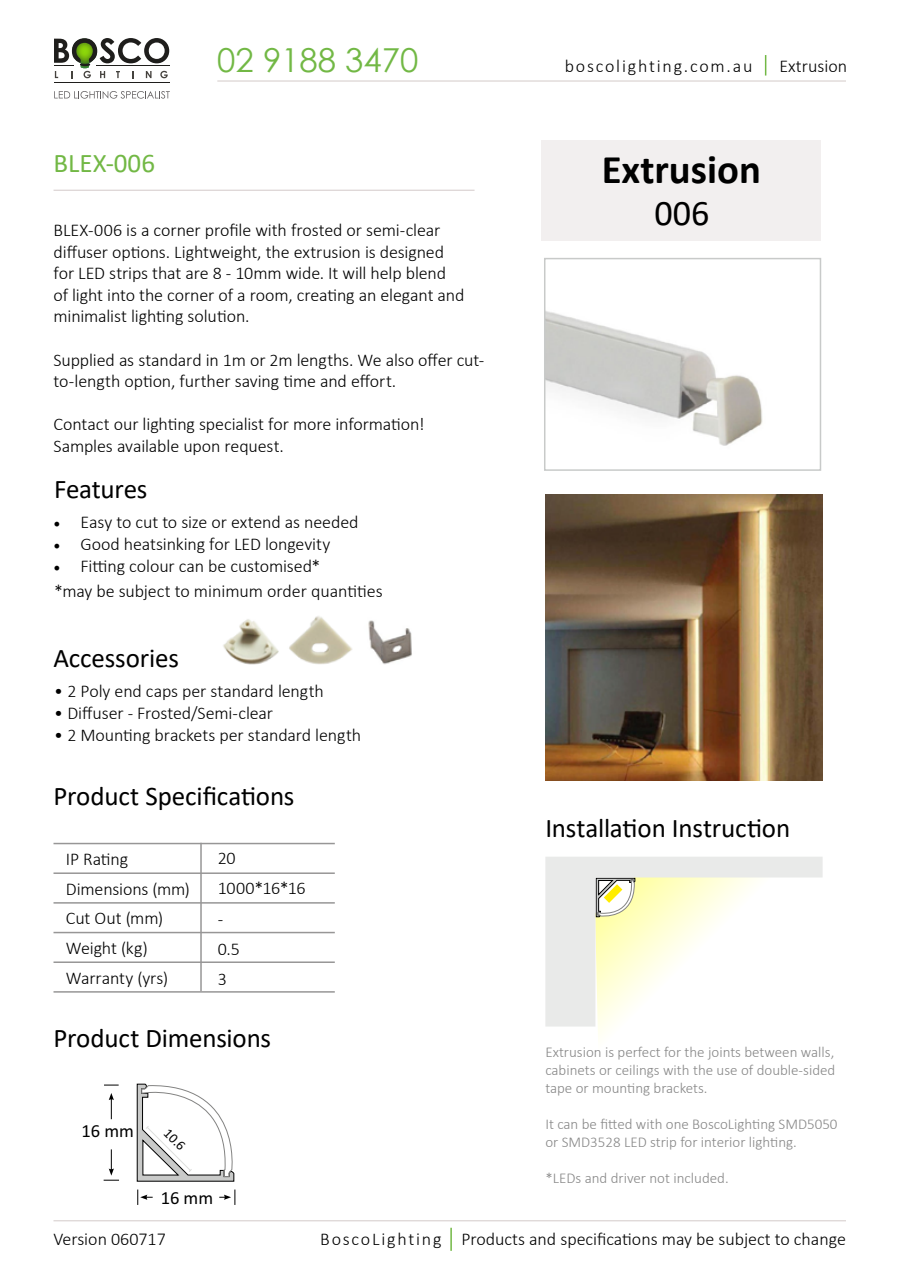
<style>
.page{position:relative;width:900px;height:1275px;background:#fff}
.page>*{position:absolute;margin:0;border:0;box-sizing:border-box;transform-origin:0 0}
.t1{font:700 40.8px "Calibri";color:#000}
.t2{font:36.15px "Calibri";color:#000}
.t3{font:33px "Century Gothic";color:#72b845}
.t4{font:27px "Calibri";letter-spacing:-.005em;color:#000}
.t5{font:27px "Calibri";color:#72b845}
.t6{font:18.45px "Calibri";color:#000}
.t7{font:300 18px/21.6px "Calibri";letter-spacing:-.005em;color:#000}
.t8{font:300 18px "Calibri";letter-spacing:.1em;color:#000}
.t9{font:300 15px/18px "Calibri";color:#878787;text-align:justify}
.t10{font:13.8px "Calibri";color:#000}
.s1{font-family:"Minion Pro";font-weight:400}
</style>
<div class="page">
<div style="left:541px;top:140px;width:280px;height:100px;background:#f2efef"></div>
<hr style="left:54px;top:82px;width:115px;height:1px;background:#1f1e1c">
<svg style="left:54px;top:38px;width:115px;height:40px"></svg>
<svg style="left:54px;top:91px;width:116px;height:8px"></svg>
<svg style="left:765px;top:55px;width:1px;height:21px"></svg>
<hr style="left:217px;top:81px;width:629px;height:1px;background:#d3cac9">
<hr style="left:54px;top:1221px;width:792px;height:1px;background:#d3cac9">
<hr style="left:450px;top:1228px;width:2px;height:23px;background:#72b845">
<svg style="left:545px;top:857px;width:278px;height:170px;fill:#e9eae9"></svg>
<svg style="left:595px;top:874px;width:211px;height:163px"></svg>
<hr style="left:54px;top:872px;width:281px;height:2px;background:#979696">
<hr style="left:54px;top:902px;width:281px;height:2px;background:#979696">
<hr style="left:54px;top:932px;width:281px;height:1px;background:#979696">
<hr style="left:54px;top:961px;width:281px;height:2px;background:#979696">
<hr style="left:54px;top:991px;width:281px;height:2px;background:#979696">
<hr style="left:54px;top:843px;width:281px;height:1px;background:#979696">
<hr style="left:200px;top:843px;width:2px;height:148px;background:#979696">
<hr style="left:54px;top:190px;width:421px;height:1px;background:#d3cac9">
<img style="left:547px;top:311px;width:216px;height:135px">
<div style="left:544px;top:258px;width:277px;height:213px;border:2px solid #c8cac9"></div>
<svg style="left:138px;top:1190px;width:15px;height:15px"></svg>
<svg style="left:219px;top:1190px;width:17px;height:15px"></svg>
<svg style="left:104px;top:1085px;width:15px;height:1px"></svg>
<svg style="left:109px;top:1093px;width:5px;height:26px"></svg>
<svg style="left:104px;top:1149px;width:15px;height:32px"></svg>
<svg style="left:136px;top:1083px;width:99px;height:99px"></svg>
<img style="left:223px;top:616px;width:129px;height:49px">
<img style="left:368px;top:620px;width:44px;height:45px">
<img style="left:545px;top:494px;width:278px;height:287px">
<h3 class="t5" style="left:54px;top:144px;width:103px">BLEX-006</h3>
<h3 class="t3" style="left:217px;top:37px;width:203px">02 9188 3470</h3>
<p class="t7" style="left:54px;top:219px;width:413px">BLEX-006 is a corner profile with frosted or semi-clear diffuser options. Lightweight, the extrusion is designed for LED strips that are 8 - 10mm wide. It will help blend of light into the corner of a room, creating an elegant and minimalist lighting solution.</p>
<p class="t7" style="left:54px;top:349px;width:432px">Supplied as standard in 1m or 2m lengths. We also offer cut&shy;to-length option, further saving time and effort.</p>
<p class="t7" style="left:54px;top:413px;width:373px">Contact our lighting specialist for more information!<br>Samples available upon request.</p>
<h3 class="t4" style="left:54px;top:470px;width:95px">Features</h3>
<p class="t7" style="left:54px;top:512px;width:307px"><span class="s1">•</span> Easy to cut to size or extend as needed</p>
<p class="t7" style="left:54px;top:533px;width:278px"><span class="s1">•</span> Good heatsinking for LED longevity</p>
<p class="t7" style="left:54px;top:555px;width:268px"><span class="s1">•</span> Fitting colour can be customised*</p>
<p class="t7" style="left:54px;top:580px;width:330px">*may be subject to minimum order quantities</p>
<h3 class="t4" style="left:54px;top:639px;width:127px">Accessories</h3>
<p class="t7" style="left:54px;top:680px;width:271px">• 2 Poly end caps per standard length</p>
<p class="t7" style="left:54px;top:702px;width:220px">• Diffuser - Frosted/Semi-clear</p>
<p class="t7" style="left:54px;top:724px;width:308px">• 2 Mounting brackets per standard length</p>
<h3 class="t4" style="left:54px;top:777px;width:243px">Product Specifications</h3>
<p class="t7" style="left:66px;top:844px;width:126px;line-height:29.8px">IP Rating<br>Dimensions (mm)<br>Cut Out (mm)<br>Weight (kg)<br>Warranty (yrs)</p>
<p class="t7" style="left:218px;top:843px;width:89px;line-height:30.3px">20<br>1000*16*16 -<br>0.5<br>3</p>
<h3 class="t4" style="left:54px;top:1019px;width:219px">Product Dimensions</h3>
<p class="t6" style="left:82px;top:1118px;width:54px">16 mm</p>
<p class="t10" style="left:173px;top:1124px;width:26px;rotate:45deg">10.6</p>
<p class="t6" style="left:161px;top:1185px;width:54px">16 mm</p>
<p class="t8" style="left:565px;top:55px;width:189px">boscolighting.com.au</p>
<p class="t7" style="left:780px;top:55px;width:69px">Extrusion</p>
<h1 class="t1" style="left:602px;top:141px;width:161px">Extrusion</h1>
<h2 class="t2" style="left:655px;top:188px;width:56px">006</h2>
<h3 class="t4" style="left:545px;top:809px;width:246px">Installation Instruction</h3>
<p class="t9" style="left:545px;top:1043px;width:292px">Extrusion is perfect for the joints between walls, cabinets or ceilings with the use of double-sided tape or mounting brackets.</p>
<p class="t9" style="left:545px;top:1115px;width:294px">It can be fitted with one BoscoLighting SMD5050 or SMD3528 LED strip for interior lighting.</p>
<p class="t9" style="left:545px;top:1169px;width:185px">*LEDs and driver not included.</p>
<p class="t7" style="left:54px;top:1228px;width:114px">Version 060717</p>
<p class="t7" style="left:320px;top:1228px;width:527px">BoscoLighting Products and specifications may be subject to change</p>
</div>
